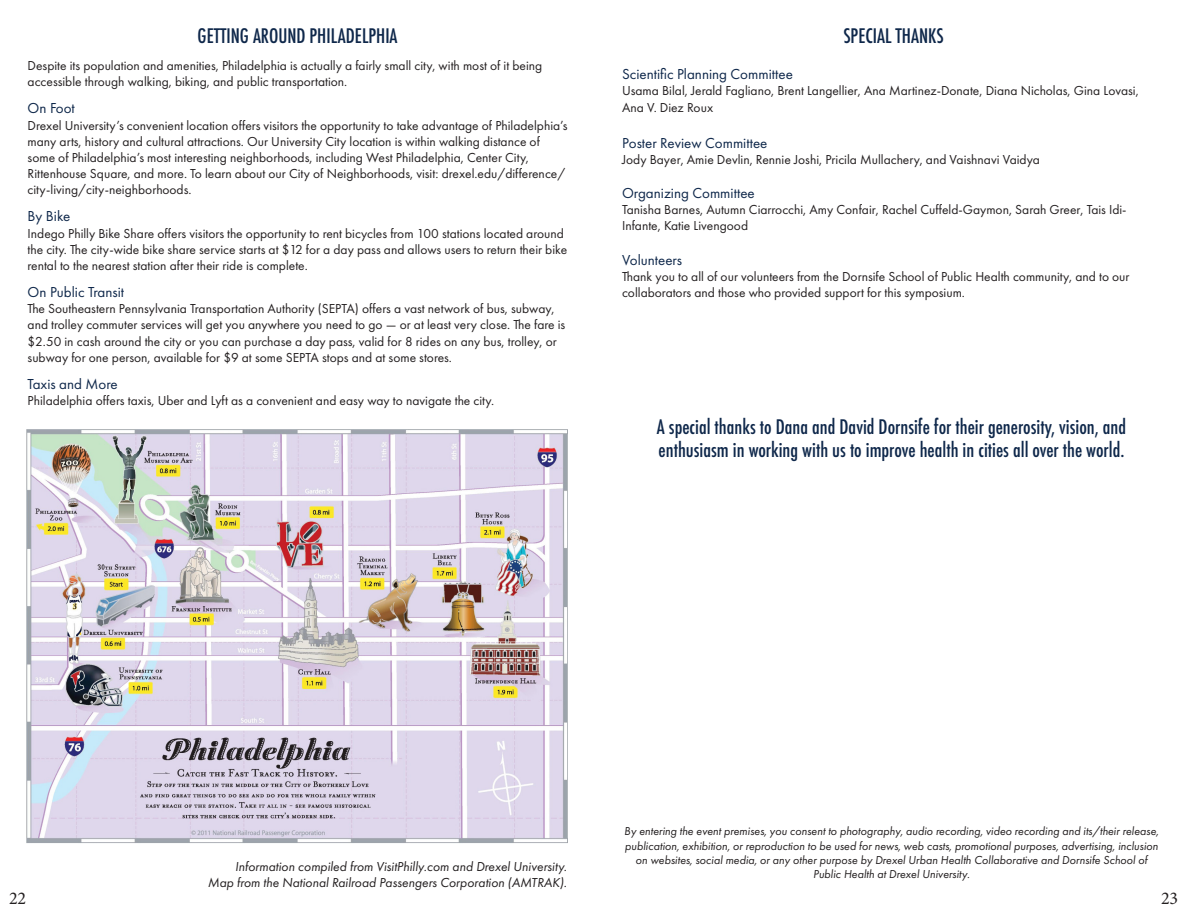
<style>
.page{position:relative;width:1188px;height:918px;background:#fff}
.page>*{position:absolute;margin:0;border:0;box-sizing:border-box;transform-origin:0 0}
.t1{font:500 condensed 19.5px/23.4px "Futura";color:#0e274a}
.t2{font:18px "Minion Pro";color:#231f20}
.t3{font:15px "Futura PT";color:#0e274a}
.t4{font:13.5px/16.2px "Futura PT";color:#231f20}
.t5{font:italic 13.5px "Futura PT";color:#231f20}
.t6{font:italic 12px/14.4px "Futura PT";color:#231f20;text-align:center}
</style>
<div class="page">
<img style="left:27px;top:430px;width:540px;height:413px">
<p class="t1" style="left:198px;top:24px;width:201px">GETTING AROUND PHILADELPHIA</p>
<p class="t4" style="left:28px;top:58px;width:516px">Despite its population and amenities, Philadelphia is actually a fairly small city, with most of it being accessible through walking, biking, and public transportation.</p>
<p class="t3" style="left:28px;top:99px;width:49px">On Foot</p>
<p class="t4" style="left:28px;top:117px;width:542px">Drexel University’s convenient location offers visitors the opportunity to take advantage of Philadelphia’s many arts, history and cultural attractions. Our University City location is within walking distance of some of Philadelphia’s most interesting neighborhoods, including West Philadelphia, Center City, Rittenhouse Square, and more. To learn about our City of Neighborhoods, visit: drexel.edu/difference/ city-living/city-neighborhoods.</p>
<p class="t3" style="left:28px;top:207px;width:44px">By Bike</p>
<p class="t4" style="left:28px;top:225px;width:541px">Indego Philly Bike Share offers visitors the opportunity to rent bicycles from 100 stations located around the city. The city-wide bike share service starts at $12 for a day pass and allows users to return their bike rental to the nearest station after their ride is complete.</p>
<p class="t3" style="left:28px;top:283px;width:98px">On Public Transit</p>
<p class="t4" style="left:28px;top:301px;width:539px">The Southeastern Pennsylvania Transportation Authority (SEPTA) offers a vast network of bus, subway, and trolley commuter services will get you anywhere you need to go — or at least very close. The fare is $2.50 in cash around the city or you can purchase a day pass, valid for 8 rides on any bus, trolley, or subway for one person, available for $9 at some SEPTA stops and at some stores.</p>
<p class="t3" style="left:28px;top:375px;width:92px">Taxis and More</p>
<p class="t4" style="left:28px;top:392px;width:468px">Philadelphia offers taxis, Uber and Lyft as a convenient and easy way to navigate the city.</p>
<p class="t1" style="left:843px;top:24px;width:102px">SPECIAL THANKS</p>
<p class="t3" style="left:622px;top:65px;width:172px">Scientific Planning Committee</p>
<p class="t4" style="left:622px;top:83px;width:518px">Usama Bilal, Jerald Fagliano, Brent Langellier, Ana Martinez-Donate, Diana Nicholas, Gina Lovasi,<br>Ana V. Diez Roux</p>
<p class="t3" style="left:622px;top:134px;width:147px">Poster Review Committee</p>
<p class="t4" style="left:622px;top:151px;width:419px">Jody Bayer, Amie Devlin, Rennie Joshi, Pricila Mullachery, and Vaishnavi Vaidya</p>
<p class="t3" style="left:622px;top:184px;width:134px">Organizing Committee</p>
<p class="t4" style="left:622px;top:202px;width:506px">Tanisha Barnes, Autumn Ciarrocchi, Amy Confair, Rachel Cuffeld-Gaymon, Sarah Greer, Tais Idi-<br>Infante, Katie Livengood</p>
<p class="t3" style="left:622px;top:251px;width:62px">Volunteers</p>
<p class="t4" style="left:622px;top:268px;width:509px">Thank you to all of our volunteers from the Dornsife School of Public Health community, and to our collaborators and those who provided support for this symposium.</p>
<p class="t1" style="left:657px;top:415px;width:471px">A special thanks to Dana and David Dornsife for their generosity, vision, and enthusiasm in working with us to improve health in cities all over the world.</p>
<p class="t5" style="left:235px;top:858px;width:333px">Information compiled from VisitPhilly.com and Drexel University.</p>
<p class="t5" style="left:208px;top:874px;width:361px">Map from the National Railroad Passengers Corporation (AMTRAK).</p>
<p class="t6" style="left:624px;top:824px;width:536px">By entering the event premises, you consent to photography, audio recording, video recording and its/their release, publication, exhibition, or reproduction to be used for news, web casts, promotional purposes, advertising, inclusion on websites, social media, or any other purpose by Drexel Urban Health Collaborative and Dornsife School of Public Health at Drexel University.</p>
<h2 class="t2" style="left:9px;top:886px;width:19px">22</h2>
<h2 class="t2" style="left:1161px;top:886px;width:19px">23</h2>
</div>
